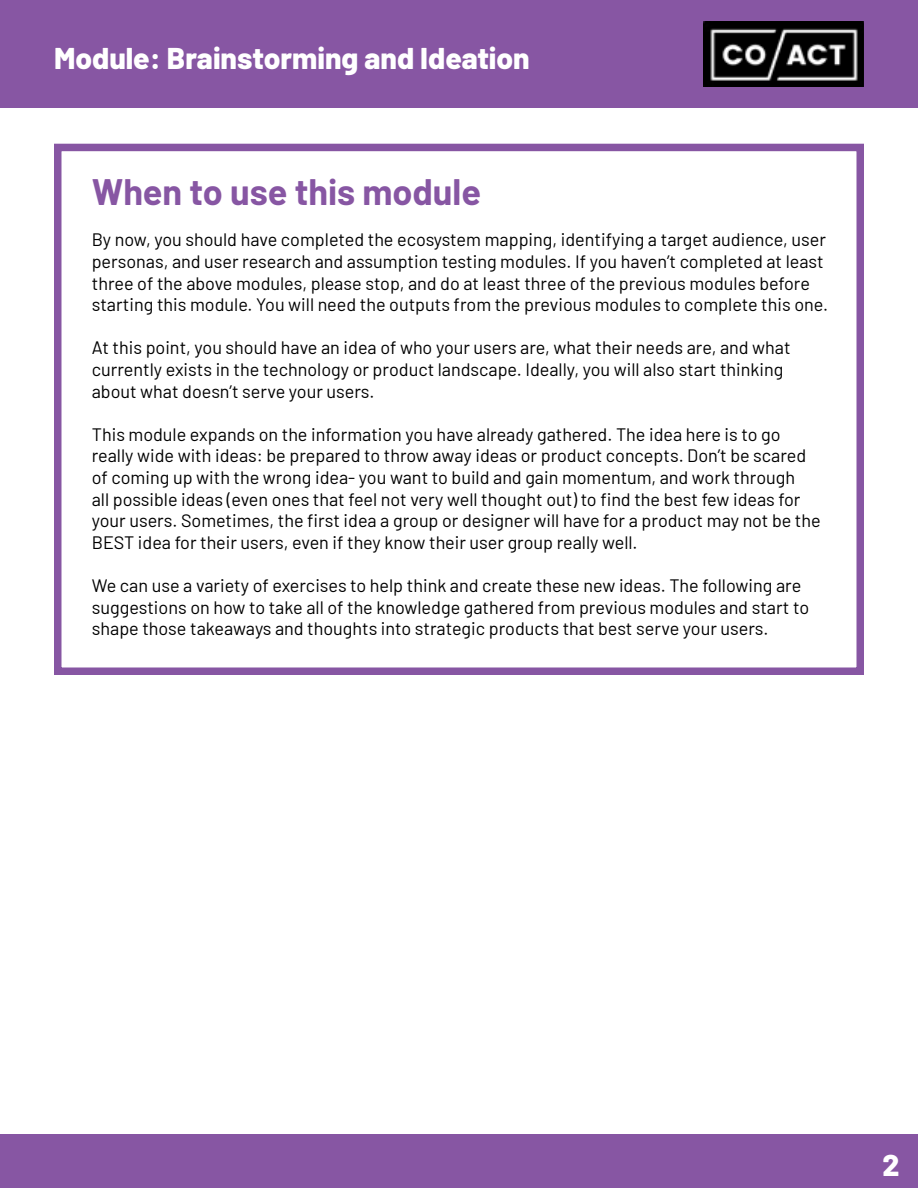
<style>
.page{position:relative;width:918px;height:1188px;background:#fff}
.page>*{position:absolute;margin:0;border:0;box-sizing:border-box;transform-origin:0 0}
.t1{font:700 36px "Barlow";color:#8756a3}
.t2{font:800 30px "Barlow";color:#fff}
.t3{font:18px/21.6px "Barlow";color:#000}
</style>
<div class="page">
<div style="left:0;top:0;width:918px;height:108px;background:#8756a3"></div>
<img style="left:704px;top:22px;width:160px;height:64px">
<div style="left:0;top:1134px;width:918px;height:54px;background:#8756a3"></div>
<div style="left:54px;top:144px;width:810px;height:531px;border:8px solid #8756a3"></div>
<h2 class="t2" style="left:54px;top:36px;width:477px">Module: Brainstorming and Ideation</h2>
<h1 class="t1" style="left:92px;top:165px;width:391px">When to use this module</h1>
<p class="t3" style="left:92px;top:228px;width:738px">By now, you should have completed the ecosystem mapping, identifying a target audience, user personas, and user research and assumption testing modules. If you haven’t completed at least three of the above modules, please stop, and do at least three of the previous modules before starting this module. You will need the outputs from the previous modules to complete this one.</p>
<p class="t3" style="left:92px;top:336px;width:700px">At this point, you should have an idea of who your users are, what their needs are, and what currently exists in the technology or product landscape. Ideally, you will also start thinking about what doesn’t serve your users.</p>
<p class="t3" style="left:92px;top:422px;width:730px">This module expands on the information you have already gathered. The idea here is to go really wide with ideas: be prepared to throw away ideas or product concepts. Don’t be scared of coming up with the wrong idea- you want to build and gain momentum, and work through<br>all possible ideas (even ones that feel not very well thought out) to find the best few ideas for your users. Sometimes, the first idea a group or designer will have for a product may not be the BEST idea for their users, even if they know their user group really well.</p>
<p class="t3" style="left:92px;top:573px;width:719px">We can use a variety of exercises to help think and create these new ideas. The following are suggestions on how to take all of the knowledge gathered from previous modules and start to shape those takeaways and thoughts into strategic products that best serve your users.</p>
<h2 class="t2" style="left:882px;top:1143px;width:19px">2</h2>
</div>
